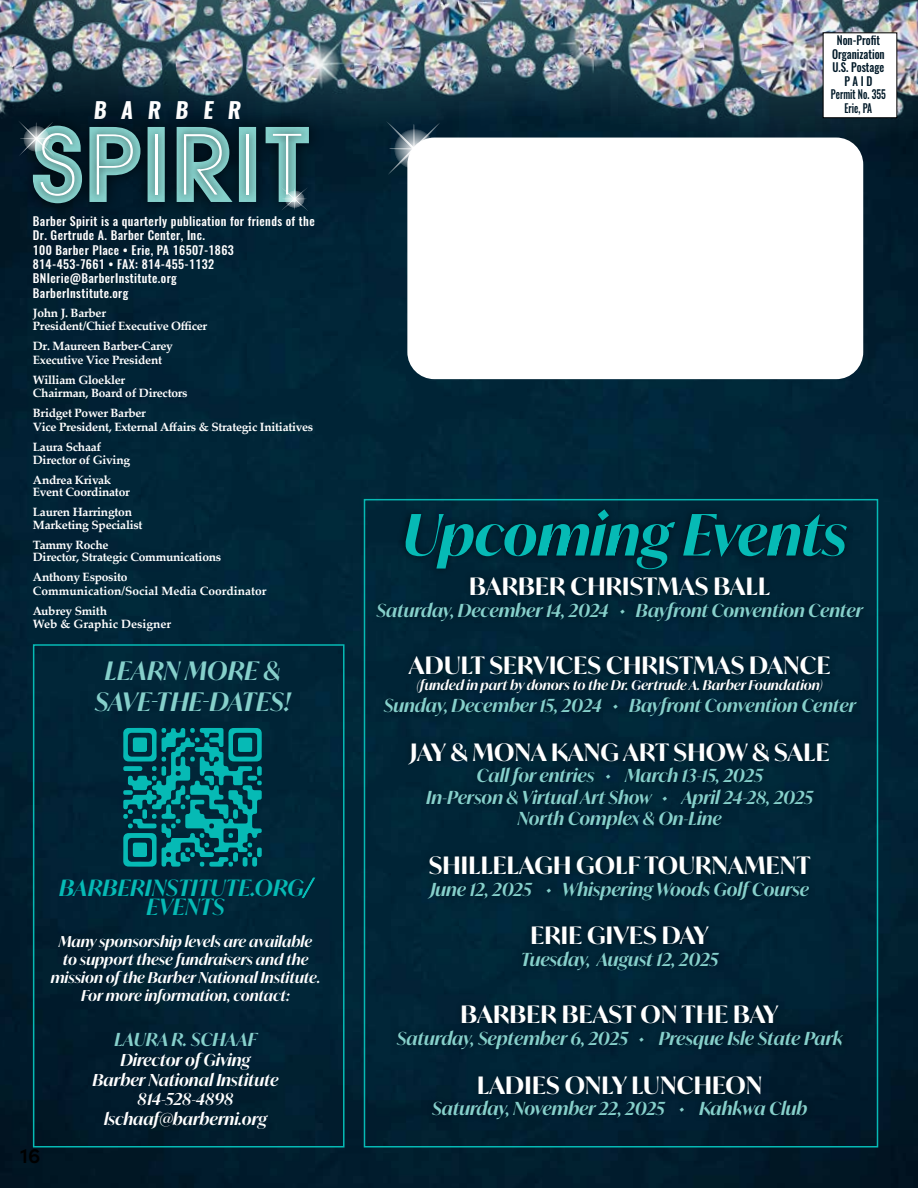
<style>
.page{position:relative;width:918px;height:1188px;background:#fff}
.page>*{position:absolute;margin:0;border:0;box-sizing:border-box;transform-origin:0 0}
.t1{font:100 57px "Ivy Mode VF";color:#06bab5}
.t2{font:italic 600 25.5px/30.6px "Ivy Mode";letter-spacing:.01em;color:#86d0cb;text-align:center}
.t3{font:100 24px "Ivy Mode VF";letter-spacing:.01em;color:#fff}
.t4{font:italic 600 22.5px/19.5px "Ivy Mode";letter-spacing:.01em;color:#06bab5;text-align:center}
.t5{font:italic 700 22.05px "Oswald";letter-spacing:.67em;color:#fff}
.t6{font:600 21px "Sofia Pro";color:#000}
.t7{font:italic 600 18px/21.6px "Ivy Mode";color:#86d0cb;text-align:center}
.t8{font:italic 600 16.5px/19.8px "Ivy Mode";color:#fff;text-align:center}
.t9{font:italic 600 15px/18px "Ivy Mode";color:#fff;text-align:center}
.t10{font:italic 600 13.5px "Ivy Mode";color:#fff}
.t11{font:700 12px/13.5px "Palatino Linotype";letter-spacing:-.02em;color:#fff}
.t12{font:500 12px/14.4px "Oswald";letter-spacing:.03em;color:#fff}
.t13{font:700 12px/13.5px "Palatino Linotype";color:#fff}
.t14{font:500 12px/13.5px "Oswald";color:#001928;text-align:center;scale:.9 1}
.t15{font:500 12px "Oswald";color:#001928;scale:.79 1}
</style>
<div class="page">
<img style="left:0;top:321px;width:918px;height:867px">
<img style="left:0;top:0;width:918px;height:321px">
<div style="left:823px;top:32px;width:74px;height:86px;background:#fff;border:1px solid #000"></div>
<div style="left:407px;top:138px;width:456px;height:241px;background:#fff;border-radius:27px"></div>
<div style="left:398px;top:502px;width:456px;height:75px;background:#000;opacity:.55"></div>
<div style="left:18px;top:111px;width:306px;height:107px;background:#011c2d"></div>
<div style="left:370px;top:570px;width:500px;height:557px;background:#002335"></div>
<svg style="left:385px;top:120px;width:57px;height:57px"></svg>
<hr style="left:413px;top:124px;width:2px;height:50px;background:#fff;border-radius:50%">
<hr style="left:389px;top:148px;width:50px;height:1px;background:#fff;border-radius:50%">
<svg style="left:17px;top:120px;width:292px;height:92px"></svg>
<div style="left:364px;top:499px;width:514px;height:649px;border:2px solid #06bab5"></div>
<div style="left:33px;top:644px;width:312px;height:504px;border:2px solid #06bab5"></div>
<svg style="left:123px;top:728px;width:139px;height:139px;background:#037076"></svg>
<p class="t14" style="left:831px;top:34px;width:63px">Non-Profit<br>Organization<br>U.S. Postage<br>P A I D<br>Permit No. 355</p>
<p class="t5" style="left:94px;top:95px;width:148px">BARBER</p>
<p class="t15" style="left:845px;top:100px;width:37px">Erie, PA</p>
<p class="t12" style="left:33px;top:214px;width:283px">Barber Spirit is a quarterly publication for friends of the Dr. Gertrude A. Barber Center, Inc.<br>100 Barber Place • Erie, PA 16507-1863<br>814-453-7661 • FAX: 814-455-1132<br>BNIerie@BarberInstitute.org<br>BarberInstitute.org</p>
<p class="t11" style="left:33px;top:306px;width:176px">John J. Barber<br>President/Chief Executive Officer</p>
<p class="t11" style="left:33px;top:339px;width:142px">Dr. Maureen Barber-Carey<br>Executive Vice President</p>
<p class="t11" style="left:33px;top:372px;width:156px">William Gloekler<br>Chairman, Board of Directors</p>
<p class="t11" style="left:33px;top:406px;width:282px">Bridget Power Barber<br>Vice President, External Affairs &amp; Strategic Initiatives</p>
<p class="t11" style="left:33px;top:439px;width:99px">Laura Schaaf<br>Director of Giving</p>
<p class="t11" style="left:33px;top:473px;width:98px;line-height:12.5px">Andrea Krivak<br>Event Coordinator</p>
<p class="t11" style="left:33px;top:504px;width:111px">Lauren Harrington<br>Marketing Specialist</p>
<p class="t11" style="left:33px;top:538px;width:190px;line-height:12.5px">Tammy Roche<br>Director, Strategic Communications</p>
<p class="t13" style="left:33px;top:570px;width:235px">Anthony Esposito<br>Communication/Social Media Coordinator</p>
<p class="t13" style="left:33px;top:604px;width:140px">Aubrey Smith<br>Web &amp; Graphic Designer</p>
<h2 class="t2" style="left:95px;top:655px;width:197px">LEARN MORE &amp;<br>SAVE-THE-DATES!</h2>
<p class="t6" style="left:20px;top:1139px;width:22px">16</p>
<p class="t4" style="left:59px;top:878px;width:255px">BARBERINSTITUTE.ORG/<br>EVENTS</p>
<p class="t9" style="left:51px;top:932px;width:271px">Many sponsorship levels are available to support these fundraisers and the mission of the Barber National Institute.<br>For more information, contact:</p>
<p class="t7" style="left:114px;top:1028px;width:144px">LAURA R. SCHAAF</p>
<p class="t8" style="left:93px;top:1050px;width:188px">Director of Giving<br>Barber National Institute<br>814-528-4898 lschaaf@barberni.org</p>
<h1 class="t1" style="left:403px;top:496px;width:446px">Upcoming Events</h1>
<h3 class="t3" style="left:469px;top:570px;width:302px">BARBER CHRISTMAS BALL</h3>
<p class="t7" style="left:377px;top:599px;width:488px">Saturday, December 14, 2024 • Bayfront Convention Center</p>
<h3 class="t3" style="left:409px;top:649px;width:423px">ADULT SERVICES CHRISTMAS DANCE</h3>
<p class="t10" style="left:417px;top:676px;width:407px">(funded in part by donors to the Dr. Gertrude A. Barber Foundation)</p>
<p class="t7" style="left:384px;top:694px;width:473px">Sunday, December 15, 2024 • Bayfront Convention Center</p>
<h3 class="t3" style="left:410px;top:736px;width:421px">JAY &amp; MONA KANG ART SHOW &amp; SALE</h3>
<p class="t7" style="left:426px;top:765px;width:388px">Call for entries • March 13-15, 2025<br>In-Person &amp; Virtual Art Show • April 24-28, 2025<br>North Complex &amp; On-Line</p>
<h3 class="t3" style="left:429px;top:849px;width:384px">SHILLELAGH GOLF TOURNAMENT</h3>
<p class="t7" style="left:430px;top:878px;width:380px">June 12, 2025 • Whispering Woods Golf Course</p>
<h3 class="t3" style="left:530px;top:919px;width:180px">ERIE GIVES DAY</h3>
<p class="t7" style="left:521px;top:948px;width:199px">Tuesday, August 12, 2025</p>
<h3 class="t3" style="left:461px;top:999px;width:320px">BARBER BEAST ON THE BAY</h3>
<p class="t7" style="left:397px;top:1027px;width:447px">Saturday, September 6, 2025 • Presque Isle State Park</p>
<h3 class="t3" style="left:477px;top:1069px;width:287px">LADIES ONLY LUNCHEON</h3>
<p class="t7" style="left:432px;top:1098px;width:377px">Saturday, November 22, 2025 • Kahkwa Club</p>
</div>
